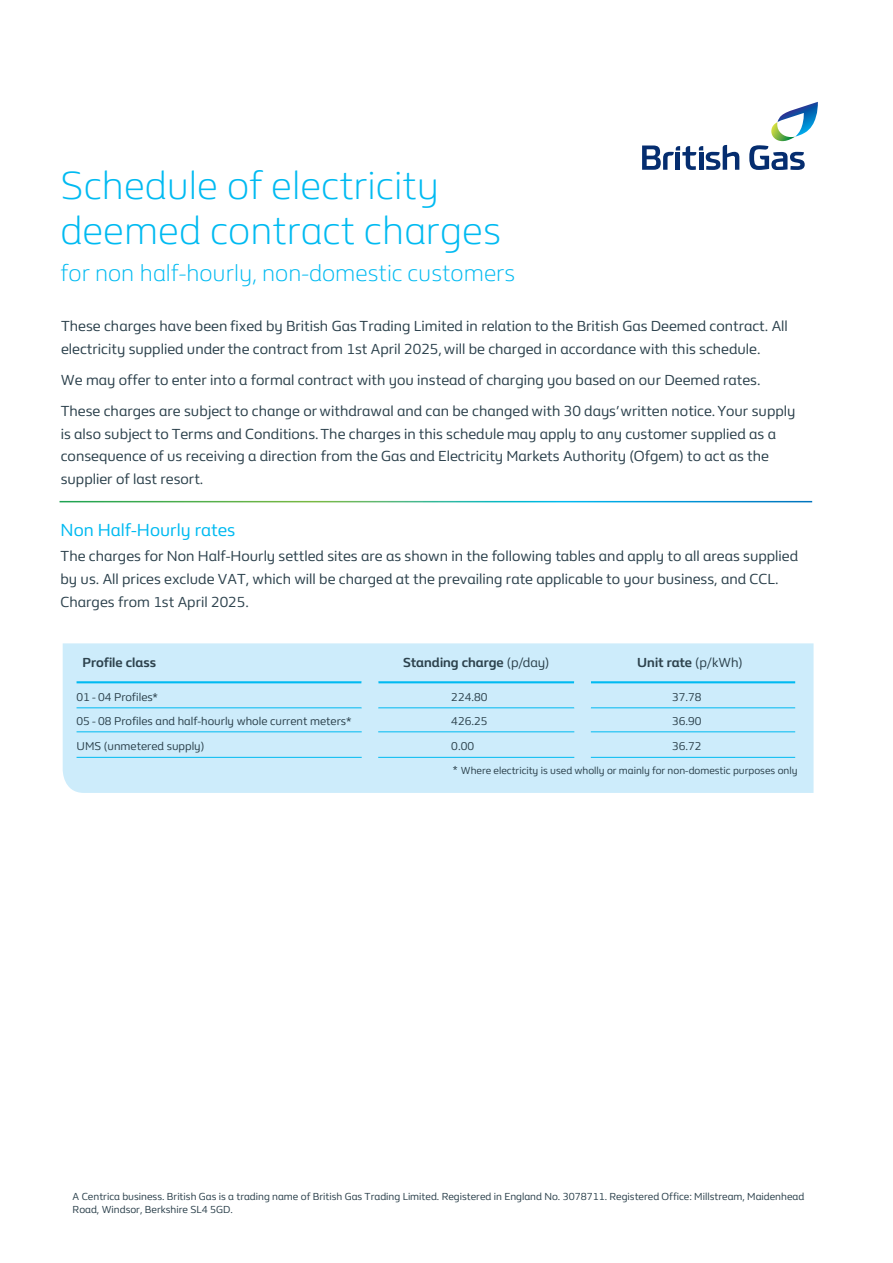
<style>
.page{position:relative;width:893px;height:1263px;background:#fff}
.page>*{position:absolute;margin:0;border:0;box-sizing:border-box;transform-origin:0 0}
.BGB_Body{font:300 40.5px/45px "BG Flame";color:#00baf1}
.BGB_Body-2{font:300 24px "BG Flame";color:#00baf1}
.t1{font:18px "BG Flame";color:#00baf1}
.BGB_Body-3{font:15px/22.5px "BG Flame";color:#2d424d}
.t2{font:15px "BG Flame";color:#2f444f}
.t3{font:700 13.5px "BG Flame";color:#2d424d}
.t4{font:11.7px "BG Flame";color:#2d424d}
.BGB_Registered___Let{font:10.5px/12.6px "BG Flame";color:#2d424d}
.s1{color:#2f444f}
.s2{font-weight:400}
</style>
<div class="page">
<svg style="left:642px;top:145px;width:97px;height:25px"></svg>
<svg style="left:749px;top:102px;width:69px;height:68px"></svg>
<div style="left:63px;top:643px;width:750px;height:150px;background:#cdecfb"></div>
<hr style="left:77px;top:681px;width:285px;height:2px;background:#00baf1">
<hr style="left:378px;top:681px;width:196px;height:2px;background:#00baf1">
<hr style="left:591px;top:681px;width:204px;height:2px;background:#00baf1">
<hr style="left:77px;top:707px;width:285px;height:1px;background:#00baf1">
<hr style="left:378px;top:707px;width:196px;height:1px;background:#00baf1">
<hr style="left:591px;top:707px;width:204px;height:1px;background:#00baf1">
<div style="left:365px;top:649px;width:9px;height:21px;background:#cdecfb"></div>
<div style="left:578px;top:649px;width:9px;height:21px;background:#cdecfb"></div>
<div style="left:791px;top:649px;width:9px;height:21px;background:#cdecfb"></div>
<div style="left:362px;top:670px;width:16px;height:26px;background:#cdecfb"></div>
<div style="left:574px;top:670px;width:17px;height:26px;background:#cdecfb"></div>
<div style="left:362px;top:682px;width:16px;height:26px;background:#cdecfb"></div>
<div style="left:574px;top:682px;width:17px;height:26px;background:#cdecfb"></div>
<hr style="left:77px;top:731px;width:285px;height:1px;background:#00baf1">
<hr style="left:378px;top:731px;width:196px;height:1px;background:#00baf1">
<hr style="left:591px;top:731px;width:204px;height:1px;background:#00baf1">
<hr style="left:77px;top:757px;width:285px;height:1px;background:#00baf1">
<hr style="left:378px;top:757px;width:196px;height:1px;background:#00baf1">
<hr style="left:591px;top:757px;width:204px;height:1px;background:#00baf1">
<p class="BGB_Body" style="left:61px;top:161px;width:442px">Schedule of electricity deemed contract charges</p>
<p class="BGB_Body-2" style="left:61px;top:257px;width:456px">for non half-hourly, non-domestic customers</p>
<p class="BGB_Body-3" style="left:61px;top:315px;width:728px">These charges have been fixed by British Gas Trading Limited in relation to the British Gas Deemed contract. All electricity supplied under the contract fro<span class="s1">m 1st April 2025, will</span> be charged in accordance with this schedule.</p>
<p class="BGB_Body-3" style="left:61px;top:364px;width:736px;line-height:31px">We may offer to enter into a formal contract with you instead of charging you based on our Deemed rates.<br>These charges are subject to change or withdrawal and can be changed with 30 days’ written notice. Your supply</p>
<p class="BGB_Body-3" style="left:61px;top:422px;width:717px">is also subject to Terms and Conditions. The charges in this schedule may apply to any customer supplied as a consequence of us receiving a direction from the Gas and Electricity Markets Authority (Ofgem) to act as the supplier of last resort.</p>
<p class="t1" style="left:61px;top:518px;width:176px">Non Half-Hourly rates</p>
<p class="BGB_Body-3" style="left:61px;top:544px;width:739px;line-height:23.2px">The charges for Non Half-Hourly settled sites are as shown in the following tables and apply to all areas supplied by us. All prices exclude VAT, which will be charged at the prevailing rate applicable to your business, and CCL.</p>
<p class="t2" style="left:61px;top:592px;width:190px">Charges from 1st April 2025.</p>
<p class="t3" style="left:83px;top:653px;width:75px">Profile class</p>
<p class="t3" style="left:403px;top:653px;width:148px">Standing charge <span class="s2">(p/day)</span></p>
<p class="t3" style="left:637px;top:653px;width:107px">Unit rate <span class="s2">(p/kWh)</span></p>
<p class="t4" style="left:77px;top:689px;width:83px">01 - 04 Profiles*</p>
<p class="t4" style="left:451px;top:689px;width:38px">224.80</p>
<p class="t4" style="left:672px;top:689px;width:31px">37.78</p>
<p class="t4" style="left:77px;top:713px;width:277px">05 - 08 Profiles and half-hourly whole current meters*</p>
<p class="t4" style="left:451px;top:713px;width:38px">426.25</p>
<p class="t4" style="left:672px;top:713px;width:31px">36.90</p>
<p class="t4" style="left:77px;top:738px;width:129px">UMS (unmetered supply)</p>
<p class="t4" style="left:451px;top:738px;width:24px">0.00</p>
<p class="t4" style="left:672px;top:738px;width:31px">36.72</p>
<p class="BGB_Registered___Let" style="left:453px;top:764px;width:346px">* Where electricity is used wholly or mainly for non-domestic purposes only</p>
<p class="BGB_Registered___Let" style="left:73px;top:1190px;width:733px">A Centrica business. British Gas is a trading name of British Gas Trading Limited. Registered in England No. 3078711. Registered Office: Millstream, Maidenhead<br>Road, Windsor, Berkshire SL4 5GD.</p>
</div>
